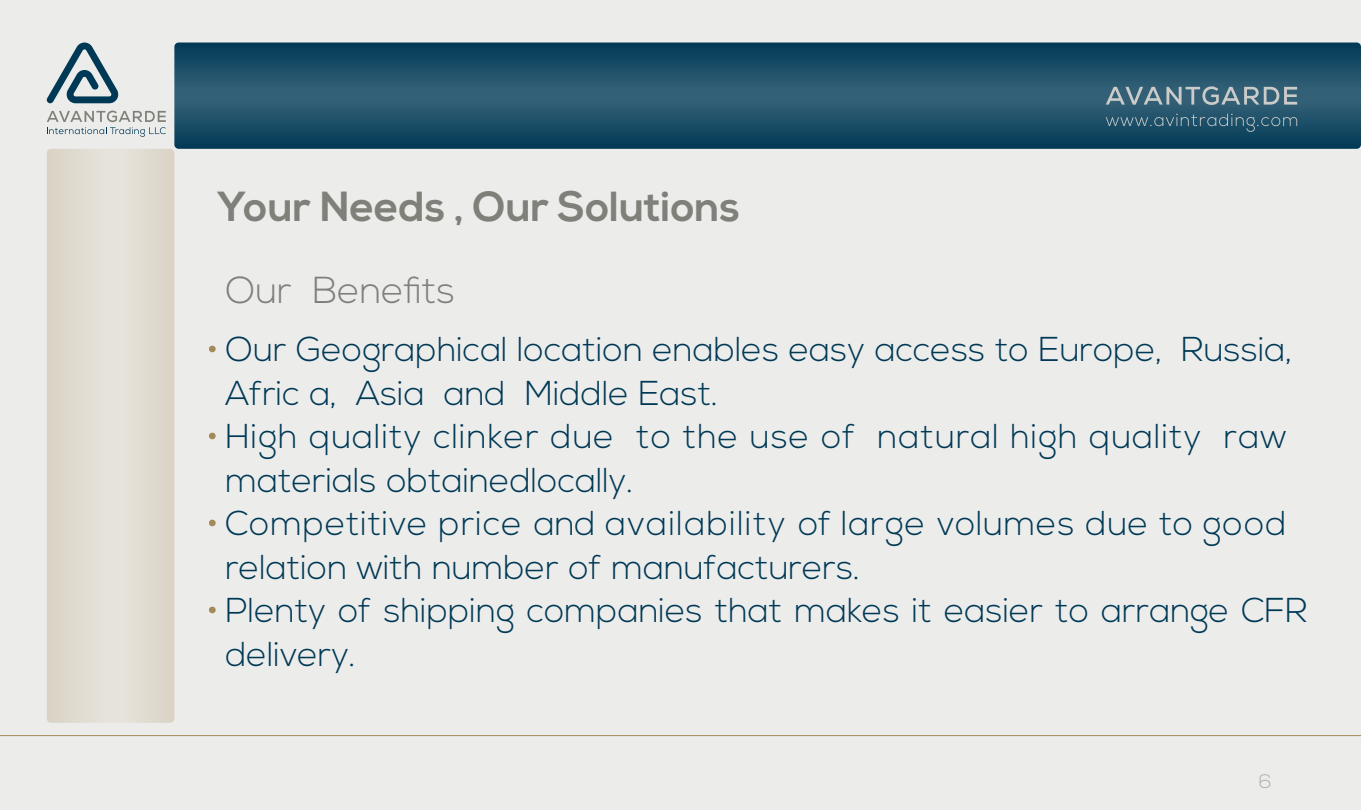
<style>
.page{position:relative;width:1361px;height:810px;background:#ececeb}
.page>*{position:absolute;margin:0;border:0;box-sizing:border-box;transform-origin:0 0}
.t1{font:700 42px "Nexa";color:#7e8079}
.t2{font:300 37.5px "Nexa";color:#7e8079}
.t3{font:300 34.5px/43.5px "Nexa";color:#003955}
.t4{font:300 19.5px "Nexa";color:#b1b3ae}
</style>
<div class="page">
<div style="left:47px;top:149px;width:127px;height:574px;background:#e1dcd2;border-radius:4px"></div>
<hr style="left:0;top:735px;width:1361px;height:1px;background:#a38a58">
<svg style="left:47px;top:43px;width:72px;height:60px"></svg>
<svg style="left:47px;top:111px;width:119px;height:26px"></svg>
<svg style="left:174px;top:43px;width:1187px;height:106px;background:#1c4e67"></svg>
<svg style="left:1106px;top:86px;width:191px;height:19px;background:#668492"></svg>
<svg style="left:1106px;top:113px;width:191px;height:19px;background:#2e5b71"></svg>
<div style="left:209px;top:346px;width:7px;height:6px;background:#a38a58;border-radius:50%"></div>
<div style="left:209px;top:433px;width:7px;height:6px;background:#a38a58;border-radius:50%"></div>
<div style="left:209px;top:520px;width:7px;height:6px;background:#a38a58;border-radius:50%"></div>
<div style="left:209px;top:607px;width:7px;height:6px;background:#a38a58;border-radius:50%"></div>
<p class="t1" style="left:217px;top:182px;width:525px">Your Needs , Our Solutions</p>
<p class="t2" style="left:225px;top:268px;width:231px">Our Benefits</p>
<p class="t3" style="left:225px;top:329px;width:1083px">Our Geographical location enables easy access to Europe, Russia, Afric a, Asia and Middle East.<br>High quality clinker due to the use of natural high quality raw materials obtainedlocally.<br>Competitive price and availability of large volumes due to good relation with number of manufacturers.<br>Plenty of shipping companies that makes it easier to arrange CFR delivery.</p>
<p class="t4" style="left:1259px;top:770px;width:14px">6</p>
</div>
